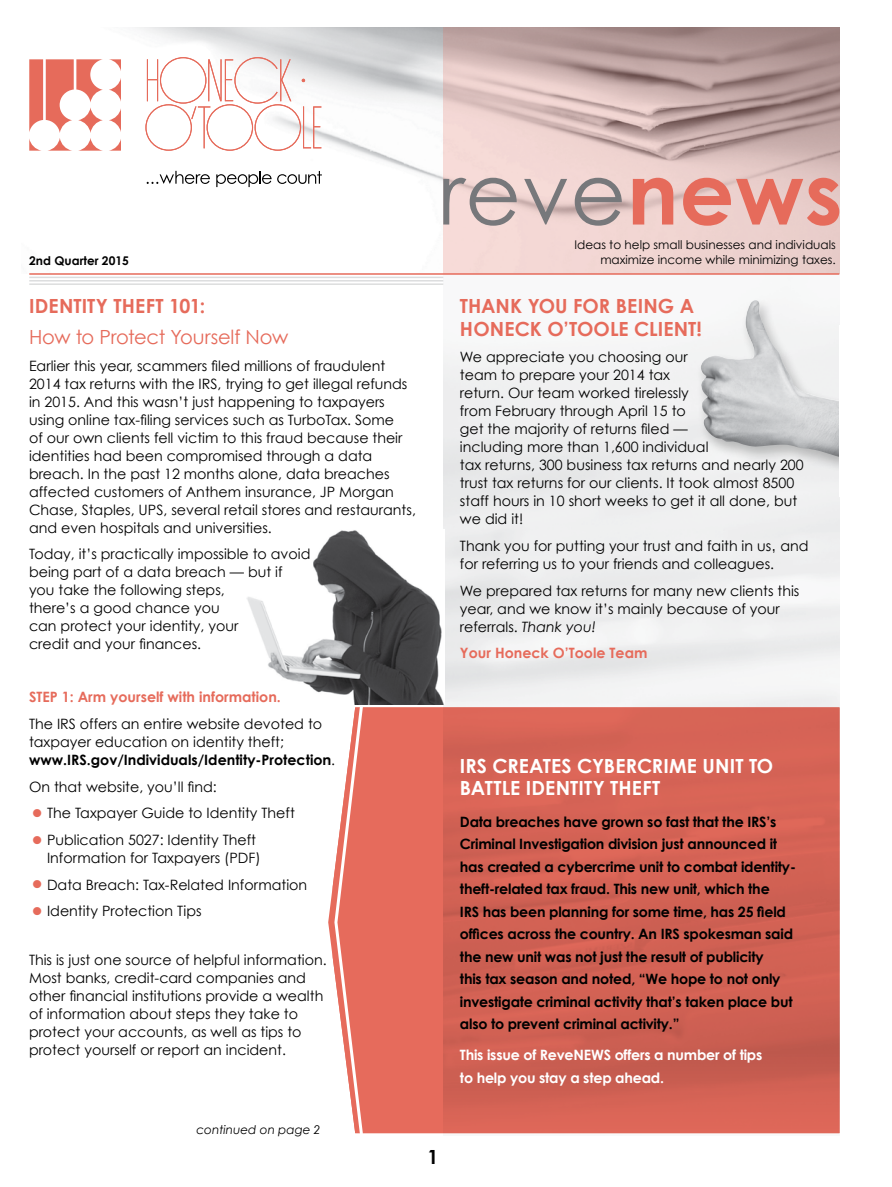
<style>
.page{position:relative;width:892px;height:1187px;background:#fff}
.page>*{position:absolute;margin:0;border:0;box-sizing:border-box;transform-origin:0 0}
.t1{font:700 19.5px/22.5px "Century Gothic";letter-spacing:.005em;color:#e66b5b}
.t2{font:700 19.5px/22.5px "Century Gothic";letter-spacing:.005em;color:#fff}
.t3{font:19.5px "Century Gothic";letter-spacing:-.01em;color:#e66b5b}
.t4{font:700 19.5px "Century Gothic";color:#000}
.t5{font:14.25px/18px "Century Gothic";color:#000}
.t6{font:700 14.25px/22.5px "Century Gothic";letter-spacing:-.015em;color:#000}
.t7{font:700 14.25px/22.5px "Century Gothic";letter-spacing:-.015em;color:#fff}
.t8{font:700 14.25px "Century Gothic";color:#e66b5b}
.t9{font:12px "Century Gothic";color:#000}
.t10{font:italic 12px "Century Gothic";color:#000}
.t11{font:700 12px "Century Gothic";color:#000}
.s1{font-weight:700}
.s2{font-weight:700;font-size:27px;color:#e66b5b}
.s3{font-style:italic}
</style>
<div class="page">
<img style="left:247px;top:530px;width:197px;height:174px">
<img style="left:135px;top:27px;width:308px;height:161px">
<svg style="left:443px;top:27px;width:396px;height:246px;background:#d2b7b5"></svg>
<svg style="left:443px;top:178px;width:74px;height:48px;background:#c6b5b4"></svg>
<svg style="left:524px;top:179px;width:43px;height:45px;background:#cebab8"></svg>
<svg style="left:575px;top:178px;width:47px;height:48px;background:#b9a9a8"></svg>
<svg style="left:633px;top:178px;width:40px;height:46px;background:#e78f83"></svg>
<svg style="left:683px;top:178px;width:156px;height:48px;background:#e79a90"></svg>
<hr style="left:29px;top:273px;width:810px;height:2px;background:#e66b5b">
<hr style="left:29px;top:277px;width:414px;height:1px;background:#dcddde">
<hr style="left:29px;top:280px;width:414px;height:1px;background:#dcddde">
<hr style="left:29px;top:283px;width:414px;height:2px;background:#dcddde">
<svg style="left:109px;top:59px;width:12px;height:12px"></svg>
<svg style="left:109px;top:108px;width:12px;height:24px"></svg>
<svg style="left:109px;top:78px;width:12px;height:24px"></svg>
<svg style="left:109px;top:139px;width:12px;height:12px"></svg>
<svg style="left:29px;top:59px;width:74px;height:92px"></svg>
<svg style="left:145px;top:57px;width:176px;height:94px"></svg>
<svg style="left:147px;top:171px;width:63px;height:13px"></svg>
<svg style="left:216px;top:171px;width:106px;height:16px"></svg>
<img style="left:365px;top:707px;width:474px;height:426px">
<svg style="left:333px;top:703px;width:32px;height:431px"></svg>
<div style="left:696px;top:297px;width:159px;height:177px;background:#000;opacity:.25"></div>
<img style="left:700px;top:300px;width:139px;height:157px">
<div style="left:840px;top:325px;width:41px;height:171px;background:#fff"></div>
<p class="t9" style="left:574px;top:237px;width:263px">Ideas to help small businesses and individuals</p>
<p class="t11" style="left:29px;top:253px;width:101px">2nd Quarter 2015</p>
<p class="t9" style="left:600px;top:252px;width:237px">maximize income while minimizing taxes.</p>
<h1 class="t1" style="left:29px;top:294px;width:178px">Ide ntity Theft 101:</h1>
<h1 class="t3" style="left:29px;top:325px;width:261px">How to Protect Yourself Now</h1>
<p class="t5" style="left:29px;top:356px;width:388px">Earlier this year, scammers filed millions of fraudulent 2014 tax returns with the IRS, trying to get illegal refunds in 2015. And this wasn’t just happening to taxpayers using online tax-filing services such as TurboTax. Some<br>of our own clients fell victim to this fraud because their identities had been compromised through a data breach. In the past 12 months alone, data breaches affected customers of Anthem insurance, JP Morgan Chase, Staples, UPS, several retail stores and restaurants, and even hospitals and universities.</p>
<p class="t5" style="left:29px;top:545px;width:283px">Today, it’s practically impossible to avoid being part of a data breach — but if you take the following steps,<br>there’s a good chance you<br>can protect your identity, your<br>credit and your finances.</p>
<p class="t8" style="left:29px;top:688px;width:16px">Step</p>
<p class="t8" style="left:62px;top:688px;width:221px">1: Arm yourself with information.</p>
<p class="t5" style="left:29px;top:715px;width:308px">The IRS offers an entire website devoted to taxpayer education on identity theft; <span class="s1">www.IRS.gov/Individuals/Identity-Protection</span>.</p>
<p class="t5" style="left:29px;top:777px;width:189px">On that website, you’ll find:</p>
<p class="t5" style="left:29px;top:804px;width:267px"><span class="s2">•</span> The Taxpayer Guide to Identity Theft</p>
<p class="t5" style="left:47px;top:831px;width:215px;text-indent:-18px"><span class="s2">•</span> Publication 5027: Identity Theft<br>Information for Taxpayers (PDF)</p>
<p class="t5" style="left:29px;top:875px;width:280px"><span class="s2">•</span> Data Breach: Tax-Related Information</p>
<p class="t5" style="left:29px;top:902px;width:174px"><span class="s2">•</span> Identity Protection Tips</p>
<p class="t5" style="left:29px;top:950px;width:299px">This is just one source of helpful information.<br>Most banks, credit-card companies and other financial institutions provide a wealth of information about steps they take to protect your accounts, as well as tips to protect yourself or report an incident.</p>
<p class="t10" style="left:196px;top:1123px;width:126px">continued on page 2</p>
<h1 class="t4" style="left:427px;top:1144px;width:12px">1</h1>
<h1 class="t1" style="left:460px;top:294px;width:244px">Thank you for being a<br>Honeck O’Toole client!</h1>
<p class="t5" style="left:460px;top:348px;width:345px">We appreciate you choosing our<br>team to prepare your 2014 tax<br>return. Our team worked tirelessly<br>from February through April 15 to<br>get the majority of returns filed —<br>including more than 1,600 individual<br>tax returns, 300 business tax returns and nearly 200 trust tax returns for our clients. It took almost 8500 staff hours in 10 short weeks to get it all done, but we did it!</p>
<p class="t5" style="left:460px;top:537px;width:350px">Thank you for putting your trust and faith in us‚ and for referring us to your friends and colleagues.</p>
<p class="t5" style="left:460px;top:581px;width:341px">We prepared tax returns for many new clients this year, and we know it’s mainly because of your referrals. <span class="s3">Thank you!</span></p>
<p class="t8" style="left:460px;top:644px;width:189px">Your Honeck O’Toole Team</p>
<h1 class="t2" style="left:460px;top:754px;width:302px;text-indent:117px">Cybe rcrime Unit to<br>Battle Ide ntity Theft</h1>
<p class="t6" style="left:460px;top:810px;width:338px">Data breaches have grown so fast that the IRS’s Criminal Investigation division just announced it has created a cybercrime unit to combat identity&shy;theft-related tax fraud. This new unit, which the<br>IRS has been planning for some time, has 25 field offices across the country. An IRS spokesman said the new unit was not just the result of publicity<br>this tax season and noted, “We hope to not only investigate criminal activity that’s taken place but also to prevent criminal activity.”</p>
<p class="t7" style="left:460px;top:1043px;width:304px">This issue of ReveN EWS offers a number of tips to help you stay a step ahead.</p>
<h1 class="t2" style="left:460px;top:754px;width:70px">IRS Creates</h1>
</div>
